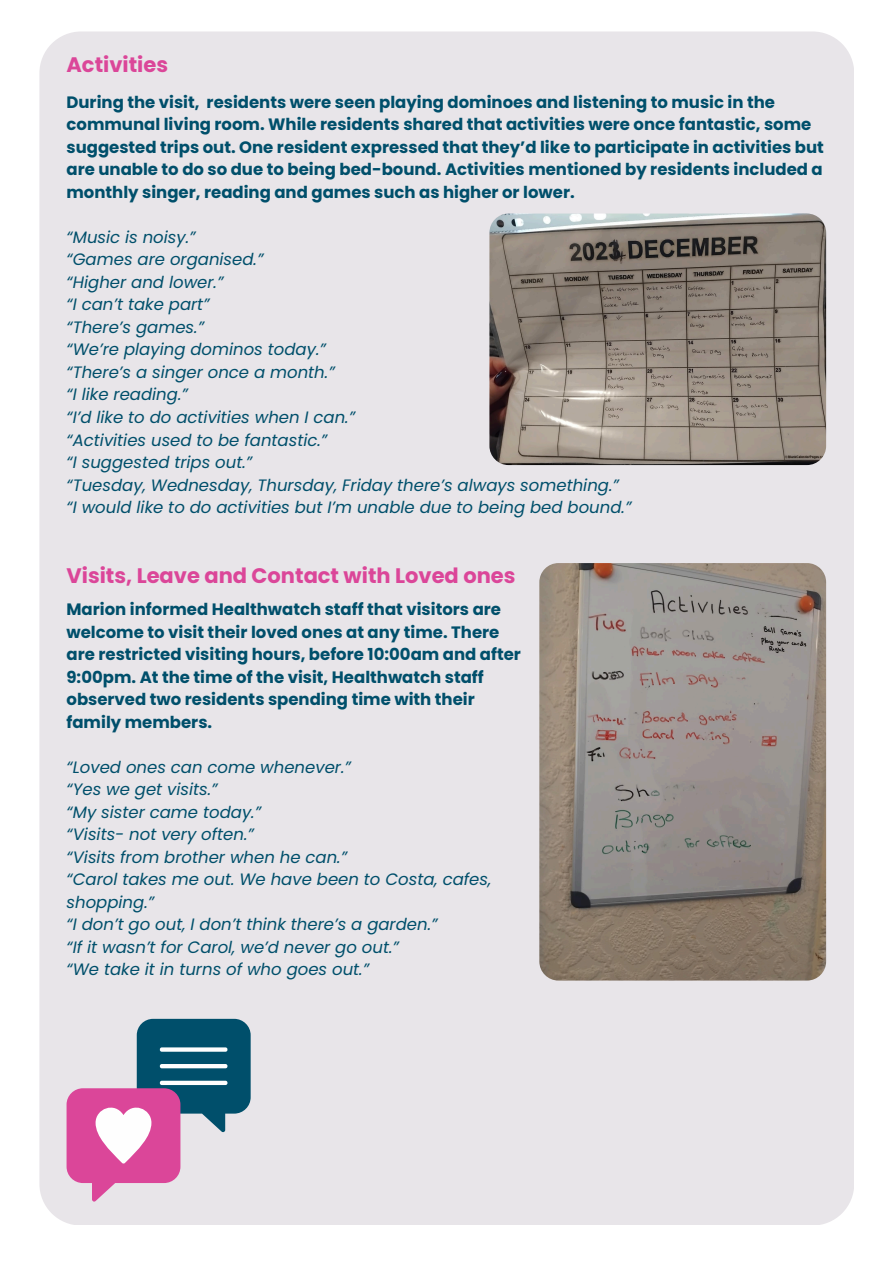
<style>
.page{position:relative;width:894px;height:1264px;background:#fff}
.page>*{position:absolute;margin:0;border:0;box-sizing:border-box;transform-origin:0 0}
.t1{font:700 21px "Poppins";color:#db4699}
.t2{font:italic 16.5px/22.5px "Poppins";color:#004f6b}
.t3{font:700 16.5px/22.5px "Poppins";color:#004f6b}
</style>
<div class="page">
<div style="left:39px;top:31px;width:815px;height:1193px;background:#e8e5e9"></div>
<img style="left:539px;top:563px;width:286px;height:417px;border-radius:19px">
<img style="left:489px;top:213px;width:336px;height:252px;border-radius:19px">
<svg style="left:67px;top:1018px;width:183px;height:183px;background:#a996b4"></svg>
<p class="t1" style="left:66px;top:50px;width:103px">Activities</p>
<p class="t3" style="left:66px;top:91px;width:758px">During the visit, residents were seen playing dominoes and listening to music in the communal living room. While residents shared that activities were once fantastic, some suggested trips out. One resident expressed that they’d like to participate in activities but are unable to do so due to being bed-bound. Activities mentioned by residents included a monthly singer, reading and games such as higher or lower.</p>
<p class="t2" style="left:66px;top:226px;width:130px">“Music is noisy.”</p>
<p class="t2" style="left:66px;top:248px;width:198px">“Games are organised.”</p>
<p class="t2" style="left:66px;top:271px;width:158px">“Higher and lower.”</p>
<h1 class="t2" style="left:66px;top:293px;width:144px">“I can’t take part”</h1>
<h2 class="t2" style="left:66px;top:316px;width:139px">“There’s games.”</h2>
<p class="t2" style="left:66px;top:338px;width:261px">“We’re playing dominos today.”</p>
<p class="t2" style="left:66px;top:361px;width:269px">“There’s a singer once a month.”</p>
<p class="t2" style="left:66px;top:383px;width:123px">“I like reading.”</p>
<p class="t2" style="left:66px;top:406px;width:290px">“I’d like to do activities when I can.”</p>
<p class="t2" style="left:66px;top:428px;width:262px">“Activities used to be fantastic.”</p>
<p class="t2" style="left:66px;top:451px;width:187px">“I suggested trips out.”</p>
<p class="t2" style="left:66px;top:473px;width:553px">“Tuesday, Wednesday, Thursday, Friday there’s always something.”</p>
<p class="t2" style="left:66px;top:496px;width:566px">“I would like to do activities but I’m unable due to being bed bound.”</p>
<p class="t1" style="left:66px;top:561px;width:450px">Visits, Leave and Contact with Loved ones</p>
<p class="t3" style="left:66px;top:598px;width:456px">Marion informed Healthwatch staff that visitors are welcome to visit their loved ones at any time. There are restricted visiting hours, before 10:00am and after 9:00pm. At the time of the visit, Healthwatch staff observed two residents spending time with their family members.</p>
<p class="t2" style="left:66px;top:755px;width:286px">“Loved ones can come whenever.”</p>
<p class="t2" style="left:66px;top:778px;width:152px">“Yes we get visits.”</p>
<p class="t2" style="left:66px;top:800px;width:196px">“My sister came today.”</p>
<p class="t2" style="left:66px;top:823px;width:189px">“Visits- not very often.”</p>
<p class="t2" style="left:66px;top:845px;width:282px">“Visits from brother when he can.”</p>
<p class="t2" style="left:66px;top:868px;width:426px">“Carol takes me out. We have been to Costa, cafes, shopping.”</p>
<p class="t2" style="left:66px;top:913px;width:372px">“I don’t go out, I don’t think there’s a garden.”</p>
<p class="t2" style="left:66px;top:935px;width:334px">“If it wasn’t for Carol, we’d never go out.”</p>
<p class="t2" style="left:66px;top:958px;width:304px">“We take it in turns of who goes out.”</p>
</div>
